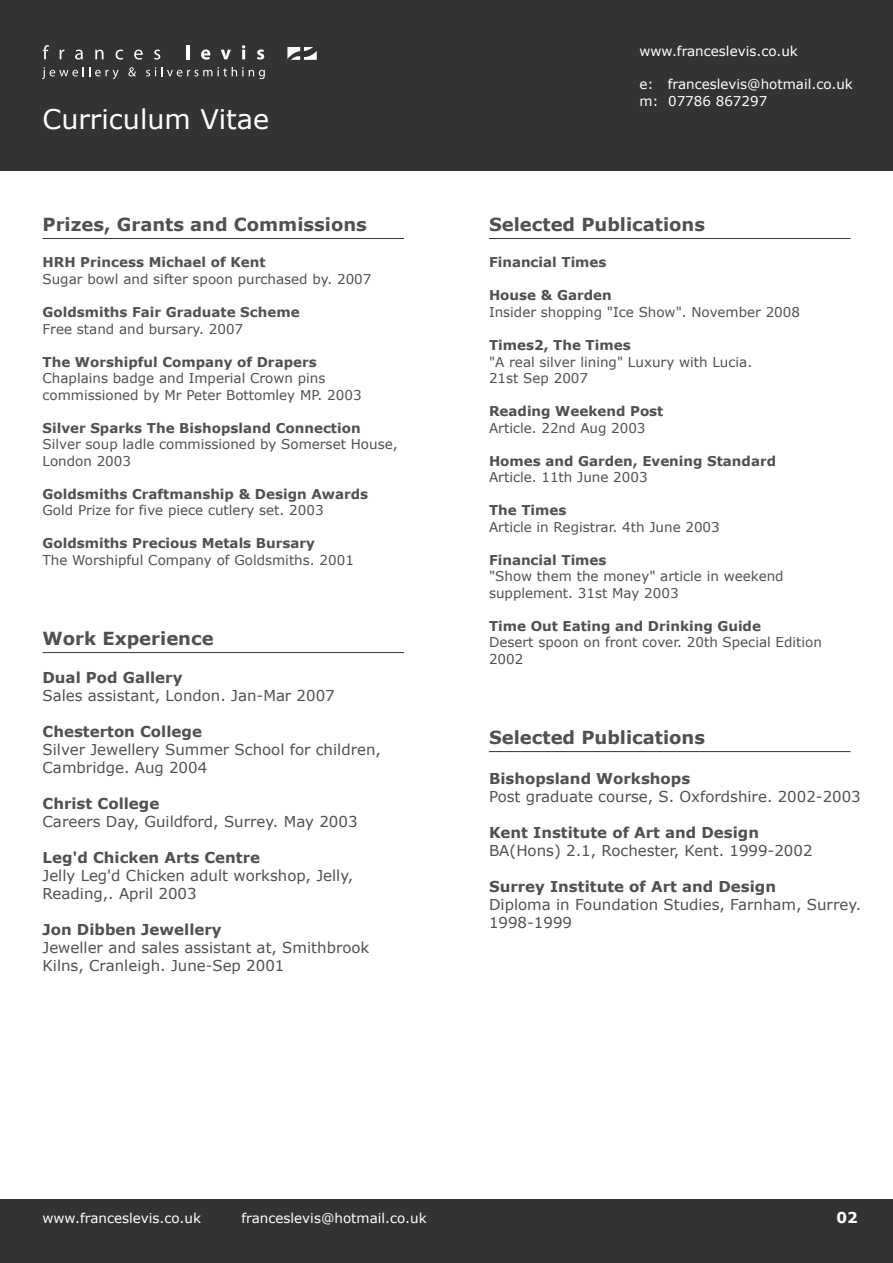
<style>
.page{position:relative;width:893px;height:1263px;background:#fff}
.page>*{position:absolute;margin:0;border:0;box-sizing:border-box;transform-origin:0 0}
.t1{font:27px "Verdana";color:#fff}
.t2{font:700 18px "Verdana";color:#505050}
.t3{font:15px/18px "Verdana";color:#505050}
.t4{font:700 15px "Verdana";color:#505050}
.t5{font:700 15px "Verdana";color:#fff}
.t6{font:13.5px/16.5px "Verdana";color:#505050}
.t7{font:700 13.5px "Verdana";color:#505050}
.t8{font:13.5px/16.5px "Verdana";color:#fff}
</style>
<div class="page">
<div style="left:0;top:1199px;width:893px;height:64px;background:#333"></div>
<div style="left:0;top:0;width:893px;height:170px;background:#333"></div>
<svg style="left:43px;top:45px;width:6px;height:14px"></svg>
<svg style="left:60px;top:50px;width:4px;height:9px"></svg>
<svg style="left:75px;top:50px;width:8px;height:10px"></svg>
<svg style="left:95px;top:50px;width:9px;height:9px"></svg>
<svg style="left:116px;top:50px;width:7px;height:10px"></svg>
<svg style="left:134px;top:50px;width:9px;height:10px"></svg>
<svg style="left:154px;top:50px;width:6px;height:10px"></svg>
<hr style="left:186px;top:45px;width:3px;height:14px;background:#fff">
<svg style="left:201px;top:49px;width:9px;height:11px"></svg>
<svg style="left:221px;top:50px;width:10px;height:9px"></svg>
<svg style="left:242px;top:45px;width:3px;height:14px"></svg>
<svg style="left:257px;top:49px;width:7px;height:11px"></svg>
<svg style="left:287px;top:47px;width:30px;height:13px"></svg>
<svg style="left:42px;top:67px;width:77px;height:12px"></svg>
<svg style="left:128px;top:67px;width:8px;height:9px"></svg>
<svg style="left:146px;top:67px;width:119px;height:12px"></svg>
<hr style="left:43px;top:238px;width:361px;height:1px;background:#333">
<hr style="left:43px;top:652px;width:361px;height:1px;background:#333">
<hr style="left:489px;top:238px;width:361px;height:1px;background:#333">
<hr style="left:489px;top:751px;width:361px;height:1px;background:#333">
<h1 class="t1" style="left:43px;top:102px;width:228px">Curriculum Vitae</h1>
<p class="t8" style="left:639px;top:42px;width:160px">www.franceslevis.co.uk</p>
<p class="t8" style="left:639px;top:75px;width:215px">e: franceslevis@hotmail.co.uk m: 07786 867297</p>
<h2 class="t2" style="left:43px;top:213px;width:326px">Prizes, Grants and Commissions</h2>
<h2 class="t2" style="left:489px;top:213px;width:218px">Selected Publications</h2>
<p class="t7" style="left:43px;top:254px;width:225px">HRH Princess Michael of Kent</p>
<p class="t6" style="left:43px;top:270px;width:330px">Sugar bowl and sifter spoon purchased by. 2007</p>
<p class="t7" style="left:43px;top:303px;width:259px">Goldsmiths Fair Graduate Scheme</p>
<p class="t6" style="left:43px;top:320px;width:202px">Free stand and bursary. 2007</p>
<p class="t7" style="left:43px;top:353px;width:276px">The Worshipful Company of Drapers</p>
<p class="t6" style="left:43px;top:369px;width:321px">Chaplains badge and Imperial Crown pins commissioned by Mr Peter Bottomley MP. 2003</p>
<p class="t7" style="left:43px;top:419px;width:320px">Silver Sparks The Bishopsland Connection</p>
<p class="t6" style="left:43px;top:435px;width:357px">Silver soup ladle commissioned by Somerset House,<br>London 2003</p>
<p class="t7" style="left:43px;top:485px;width:327px">Goldsmiths Craftmanship &amp; Design Awards</p>
<p class="t6" style="left:43px;top:501px;width:283px">Gold Prize for five piece cutlery set. 2003</p>
<p class="t7" style="left:43px;top:534px;width:274px">Goldsmiths Precious Metals Bursary</p>
<p class="t6" style="left:43px;top:551px;width:313px">The Worshipful Company of Goldsmiths. 2001</p>
<h2 class="t2" style="left:43px;top:627px;width:173px">Work Experience</h2>
<p class="t4" style="left:43px;top:668px;width:141px">Dual Pod Gallery</p>
<p class="t3" style="left:43px;top:686px;width:294px">Sales assistant, London. Jan-Mar 2007</p>
<p class="t4" style="left:43px;top:722px;width:161px">Chesterton College</p>
<p class="t3" style="left:43px;top:740px;width:340px">Silver Jewellery Summer School for children,<br>Cambridge. Aug 2004</p>
<p class="t4" style="left:43px;top:794px;width:118px">Christ College</p>
<p class="t3" style="left:43px;top:812px;width:317px">Careers Day, Guildford, Surrey. May 2003</p>
<p class="t4" style="left:43px;top:848px;width:219px">Leg'd Chicken Arts Centre</p>
<p class="t3" style="left:43px;top:866px;width:312px">Jelly Leg'd Chicken adult workshop, Jelly,<br>Reading,. April 2003</p>
<p class="t4" style="left:43px;top:920px;width:181px">Jon Dibben Jewellery</p>
<p class="t3" style="left:43px;top:938px;width:328px">Jeweller and sales assistant at, Smithbrook<br>Kilns, Cranleigh. June-Sep 2001</p>
<p class="t7" style="left:489px;top:254px;width:119px">Financial Times</p>
<p class="t7" style="left:489px;top:287px;width:124px">House &amp; Garden</p>
<p class="t6" style="left:489px;top:303px;width:313px">Insider shopping "Ice Show". November 2008</p>
<p class="t7" style="left:489px;top:336px;width:143px">Times2, The Times</p>
<p class="t6" style="left:489px;top:353px;width:265px">"A real silver lining" Luxury with Lucia.<br>21st Sep 2007</p>
<p class="t7" style="left:489px;top:402px;width:176px">Reading Weekend Post</p>
<p class="t6" style="left:489px;top:419px;width:158px">Article. 22nd Aug 2003</p>
<p class="t7" style="left:489px;top:452px;width:289px">Homes and Garden, Evening Standard</p>
<p class="t6" style="left:489px;top:468px;width:160px">Article. 11th June 2003</p>
<p class="t7" style="left:489px;top:501px;width:79px">The Times</p>
<p class="t6" style="left:489px;top:518px;width:232px">Article in Registrar. 4th June 2003</p>
<p class="t7" style="left:489px;top:551px;width:119px">Financial Times</p>
<p class="t6" style="left:489px;top:567px;width:296px">"Show them the money" article in weekend supplement. 31st May 2003</p>
<p class="t7" style="left:489px;top:617px;width:273px">Time Out Eating and Drinking Guide</p>
<p class="t6" style="left:489px;top:633px;width:334px">Desert spoon on front cover. 20th Special Edition<br>2002</p>
<h2 class="t2" style="left:489px;top:726px;width:218px">Selected Publications</h2>
<p class="t4" style="left:489px;top:769px;width:203px">Bishopsland Workshops</p>
<p class="t3" style="left:489px;top:787px;width:373px">Post graduate course, S. Oxfordshire. 2002-2003</p>
<p class="t4" style="left:489px;top:823px;width:272px">Kent Institute of Art and Design</p>
<p class="t3" style="left:489px;top:841px;width:325px">BA(Hons) 2.1, Rochester, Kent. 1999-2002</p>
<p class="t4" style="left:489px;top:877px;width:289px">Surrey Institute of Art and Design</p>
<p class="t3" style="left:489px;top:895px;width:374px">Diploma in Foundation Studies, Farnham, Surrey.<br>1998-1999</p>
<p class="t8" style="left:43px;top:1209px;width:160px">www.franceslevis.co.uk</p>
<p class="t8" style="left:242px;top:1209px;width:187px">franceslevis@hotmail.co.uk</p>
<p class="t5" style="left:836px;top:1208px;width:23px">02</p>
</div>
